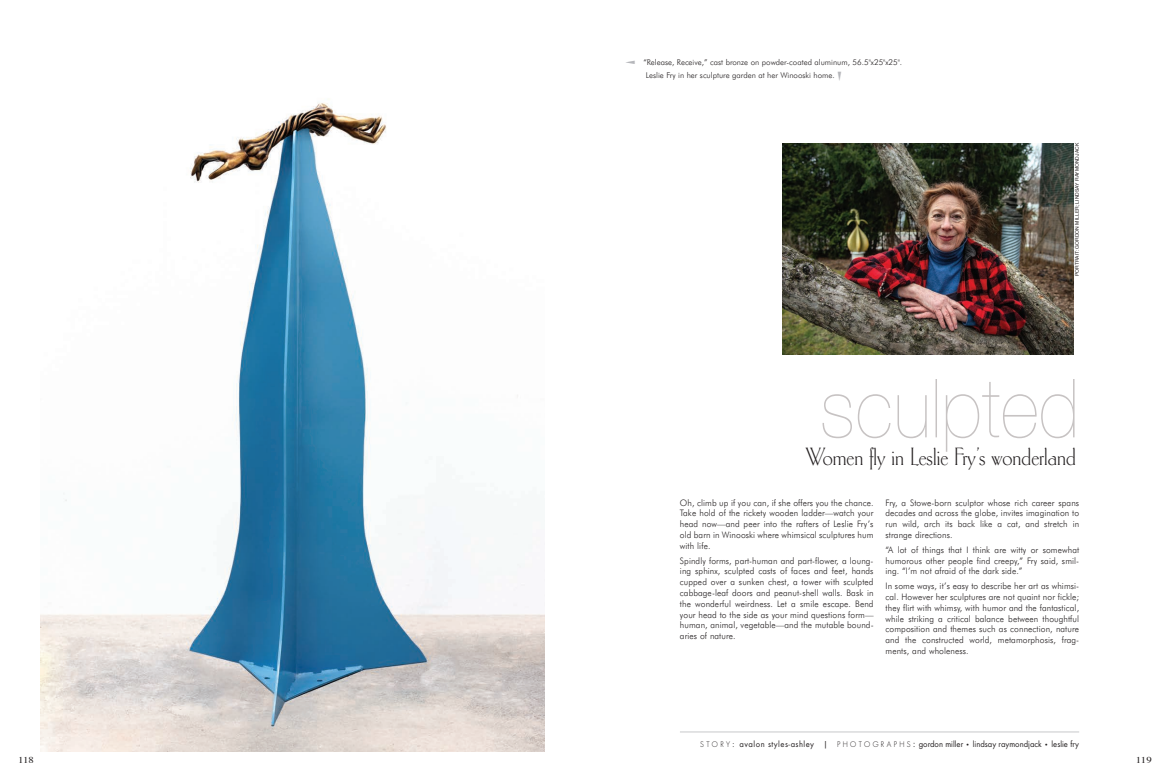
<style>
.page{position:relative;width:1170px;height:783px;background:#fff}
.page>*{position:absolute;margin:0;border:0;box-sizing:border-box;transform-origin:0 0}
.t1{font:26px "Carlton Plain";color:#231f20;scale:.95 1}
.t2{font:300 9px/10.8px "Futura BT";letter-spacing:.01em;color:#231f20;text-align:justify;scale:.95 1}
.t3{font:9px "Futura T";color:#231f20;scale:.95 1}
.t4{font:9px "Times";letter-spacing:-.02em;color:#231f20;scale:1.2 1}
.t5{font:300 8px/13px "Futura BT";color:#231f20}
.t6{font:5px "Helvetica";color:#231f20}
.s1{font-family:"Directions";font-weight:400;font-size:10px;color:#b6b7bb}
.s2{font-family:"Futura";font-weight:300;font-size:7.5px}
.s3{font-size:10px}
.s4{font-size:7px}
</style>
<div class="page">
<hr style="left:680px;top:732px;width:399px;height:1px;background:#c7c8ca">
<svg style="left:823px;top:379px;width:176px;height:73px"></svg>
<img style="left:40px;top:103px;width:505px;height:649px">
<img style="left:783px;top:143px;width:291px;height:212px">
<p class="t5" style="left:646px;top:56px;width:258px;text-indent:-21px"><span class="s1">n</span> “Release, Receive,” cast bronze on powder-coated aluminum, 56.5"x25"x25".<br>Leslie Fry in her sculpture garden at her Winooski home. <span class="s1">m</span></p>
<p class="t6" style="left:1075px;top:276px;width:134px;rotate:-90deg">PORTRAIT: GORDON MILLER; LINDSAY RAYMONDJACK</p>
<p class="t1" style="left:806px;top:447px;width:286px">Women fly in Leslie Fry’s wonderland</p>
<p class="t2" style="left:680px;top:498px;width:205px">Oh, climb up if you can, if she offers you the chance.<br>Take hold of the rickety wooden ladder—watch your head now—and peer into the rafters of Leslie Fry’s old barn in Winooski where whimsical sculptures hum with life.</p>
<p class="t2" style="left:680px;top:556px;width:205px">Spindly forms, part-human and part-flower, a loung&shy;ing sphinx, sculpted casts of faces and feet, hands cupped over a sunken chest, a tower with sculpted cabbage-leaf doors and peanut-shell walls. Bask in the wonderful weirdness. Let a smile escape. Bend your head to the side as your mind questions form— human, animal, vegetable—and the mutable bound&shy;aries of nature.</p>
<p class="t2" style="left:886px;top:498px;width:205px">Fry, a Stowe-born sculptor whose rich career spans decades and across the globe, invites imagination to run wild, arch its back like a cat, and stretch in strange directions.</p>
<p class="t2" style="left:886px;top:545px;width:205px">“A lot of things that I think are witty or somewhat humorous other people find creepy,” Fry said, smil&shy;ing. “I’m not afraid of the dark side.”</p>
<p class="t2" style="left:886px;top:581px;width:205px">In some ways, it’s easy to describe her art as whimsi&shy;cal. However her sculptures are not quaint nor fickle; they flirt with whimsy, with humor and the fantastical, while striking a critical balance between thoughtful composition and themes such as connection, nature and the constructed world, metamorphosis, frag&shy;ments, and wholeness.</p>
<p class="t3" style="left:700px;top:740px;width:400px"><span class="s2">S T O R Y</span> : avalon styles-ashley | <span class="s2">P H O T O G R A P H S</span> <span class="s3">:</span> gordon miller <span class="s4">•</span> lindsay raymondjack <span class="s4">•</span> leslie fry</p>
<p class="t4" style="left:18px;top:757px;width:15px">118</p>
<p class="t4" style="left:1136px;top:757px;width:15px">119</p>
</div>
